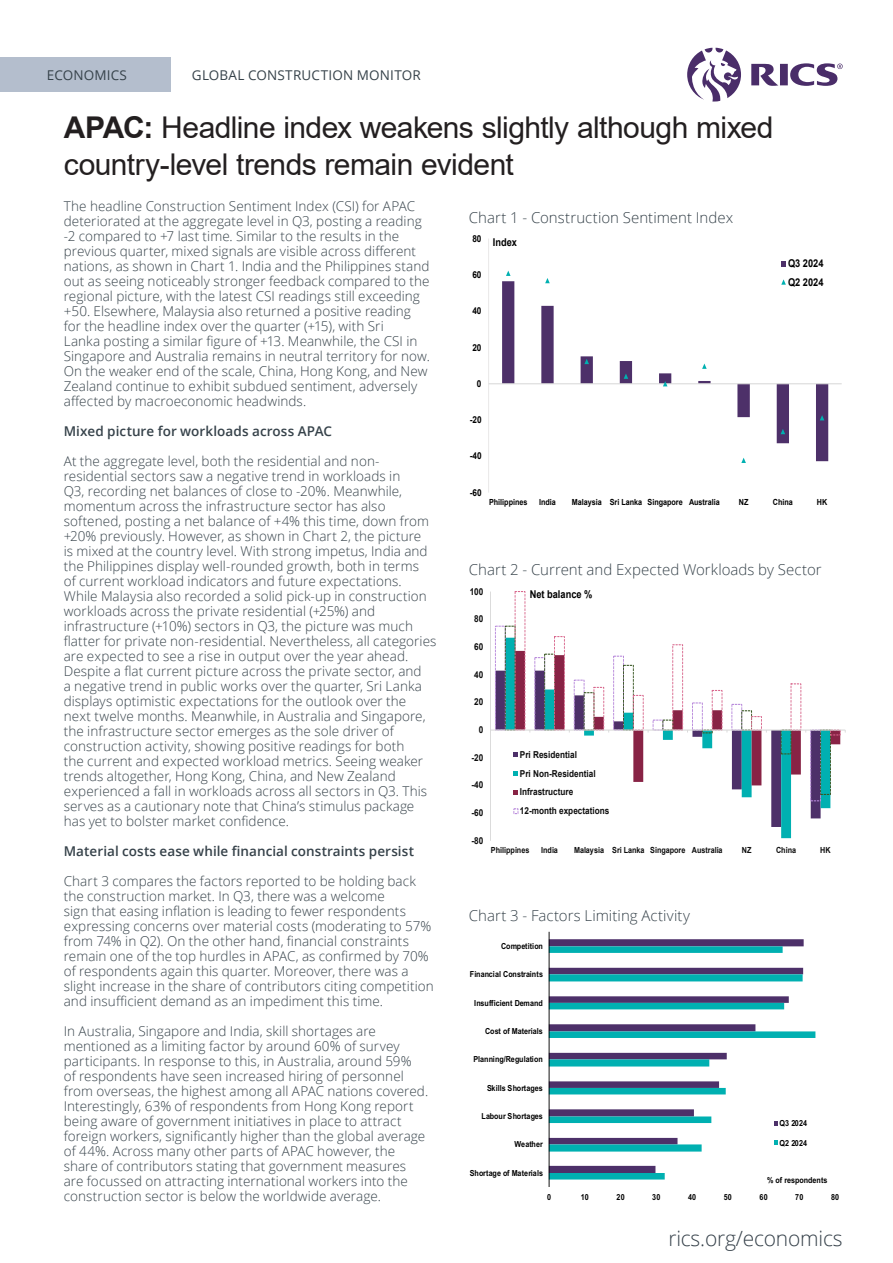
<style>
.page{position:relative;width:893px;height:1263px;background:#fff}
.page>*{position:absolute;margin:0;border:0;box-sizing:border-box;transform-origin:0 0}
.Document_Cover_Sub-title{font:30px/37.5px "Arial";letter-spacing:-.02em;color:#231f20}
.t1{font:300 21px "Open Sans";letter-spacing:-.01em;color:#36414a}
.Chart_description_text{font:300 15px "Open Sans";letter-spacing:.005em;color:#36424a}
.Paragraph_Style{font:300 13.5px/15px "Open Sans";letter-spacing:.005em;color:#36424a}
.Paragraph_Style-2{font:600 13.5px "Open Sans";letter-spacing:.005em;color:#36424a}
.t2{font:13.5px "Open Sans";letter-spacing:.015em;color:#36424a}
.t3{font:700 10.8px/18.1px "Arial";color:#000;scale:.86 1}
.t4{font:700 9.6px/18.8px "Arial";color:#0d0d0d;scale:.86 1}
.t5{font:700 9.6px "Arial";color:#000;scale:.86 1}
.t6{font:700 8.4px "Arial";letter-spacing:.005em;color:#000;scale:.86 1}
.t7{font:700 8.4px "Arial";letter-spacing:-.005em;color:#0d0d0d;scale:.86 1}
.s1{font-weight:700}
</style>
<div class="page">
<div style="left:0;top:58px;width:171px;height:34px;background:#b4becd"></div>
<svg style="left:687px;top:48px;width:156px;height:54px"></svg>
<svg style="left:515px;top:795px;width:315px;height:43px"></svg>
<svg style="left:495px;top:625px;width:326px;height:177px"></svg>
<svg style="left:504px;top:625px;width:10px;height:170px"></svg>
<svg style="left:514px;top:591px;width:307px;height:60px"></svg>
<hr style="left:490px;top:592px;width:1px;height:249px;background:#d9d9d9">
<hr style="left:490px;top:730px;width:355px;height:1px;background:#d9d9d9">
<svg style="left:514px;top:651px;width:332px;height:144px"></svg>
<svg style="left:513px;top:808px;width:5px;height:6px"></svg>
<svg style="left:550px;top:939px;width:254px;height:7px;background:#53376e"></svg>
<svg style="left:550px;top:946px;width:265px;height:233px"></svg>
<hr style="left:549px;top:932px;width:1px;height:255px;background:#000">
<svg style="left:774px;top:1121px;width:4px;height:4px"></svg>
<svg style="left:774px;top:1140px;width:4px;height:4px"></svg>
<svg style="left:502px;top:281px;width:326px;height:180px"></svg>
<hr style="left:488px;top:239px;width:1px;height:254px;background:#e7e6e6">
<hr style="left:489px;top:383px;width:353px;height:1px;background:#d9d9d9">
<svg style="left:506px;top:271px;width:5px;height:5px"></svg>
<svg style="left:545px;top:278px;width:5px;height:5px"></svg>
<svg style="left:584px;top:359px;width:5px;height:5px"></svg>
<svg style="left:624px;top:373px;width:4px;height:6px"></svg>
<svg style="left:663px;top:381px;width:4px;height:5px"></svg>
<svg style="left:702px;top:364px;width:5px;height:5px"></svg>
<svg style="left:741px;top:458px;width:5px;height:5px"></svg>
<svg style="left:781px;top:429px;width:4px;height:5px"></svg>
<svg style="left:820px;top:415px;width:4px;height:5px"></svg>
<svg style="left:781px;top:261px;width:5px;height:6px"></svg>
<svg style="left:781px;top:279px;width:5px;height:6px"></svg>
<p class="t2" style="left:47px;top:66px;width:82px">ECONOMICS</p>
<p class="t2" style="left:192px;top:66px;width:230px">GLOBAL CONSTRUCTION MONITOR</p>
<p class="Document_Cover_Sub-title" style="left:64px;top:108px;width:711px"><span class="s1">APAC:</span> Headline index weakens slightly although mixed country-level trends remain evident</p>
<p class="Paragraph_Style" style="left:64px;top:198px;width:368px">The headline Construction Sentiment Index (CSI) for APAC deteriorated at the aggregate level in Q3, posting a reading -2 compared to +7 last time. Similar to the results in the previous quarter, mixed signals are visible across different nations, as shown in Chart 1. India and the Philippines stand out as seeing noticeably stronger feedback compared to the regional picture, with the latest CSI readings still exceeding +50. Elsewhere, Malaysia also returned a positive reading for the headline index over the quarter (+15), with Sri<br>Lanka posting a similar figure of +13. Meanwhile, the CSI in Singapore and Australia remains in neutral territory for now.<br>On the weaker end of the scale, China, Hong Kong, and New Zealand continue to exhibit subdued sentiment, adversely affected by macroeconomic headwinds.</p>
<p class="Paragraph_Style-2" style="left:64px;top:422px;width:270px">Mixed picture for workloads across APAC</p>
<p class="Paragraph_Style" style="left:64px;top:453px;width:374px">At the aggregate level, both the residential and non&shy;residential sectors saw a negative trend in workloads in<br>Q3, recording net balances of close to -20%. Meanwhile, momentum across the infrastructure sector has also softened, posting a net balance of +4% this time, down from +20% previously. However, as shown in Chart 2, the picture<br>is mixed at the country level. With strong impetus, India and the Philippines display well-rounded growth, both in terms<br>of current workload indicators and future expectations.<br>While Malaysia also recorded a solid pick-up in construction workloads across the private residential (+25%) and infrastructure (+10%) sectors in Q3, the picture was much flatter for private non-residential. Nevertheless, all categories are expected to see a rise in output over the year ahead.<br>Despite a flat current picture across the private sector, and<br>a negative trend in public works over the quarter, Sri Lanka displays optimistic expectations for the outlook over the next twelve months. Meanwhile, in Australia and Singapore, the infrastructure sector emerges as the sole driver of construction activity, showing positive readings for both<br>the current and expected workload metrics. Seeing weaker trends altogether, Hong Kong, China, and New Zealand experienced a fall in workloads across all sectors in Q3. This serves as a cautionary note that China’s stimulus package has yet to bolster market confidence.</p>
<p class="Paragraph_Style-2" style="left:64px;top:842px;width:352px">Material costs ease while financial constraints persist</p>
<p class="Paragraph_Style" style="left:64px;top:873px;width:371px">Chart 3 compares the factors reported to be holding back the construction market. In Q3, there was a welcome<br>sign that easing inflation is leading to fewer respondents expressing concerns over material costs (moderating to 57% from 74% in Q2). On the other hand, financial constraints remain one of the top hurdles in APAC, as confirmed by 70% of respondents again this quarter. Moreover, there was a slight increase in the share of contributors citing competition and insufficient demand as an impediment this time.</p>
<p class="Paragraph_Style" style="left:64px;top:1023px;width:366px">In Australia, Singapore and India, skill shortages are mentioned as a limiting factor by around 60% of survey participants. In response to this, in Australia, around 59%<br>of respondents have seen increased hiring of personnel from overseas, the highest among all APAC nations covered.<br>Interestingly, 63% of respondents from Hong Kong report being aware of government initiatives in place to attract foreign workers, significantly higher than the global average of 44%. Across many other parts of APAC however, the share of contributors stating that government measures are focussed on attracting international workers into the construction sector is below the worldwide average.</p>
<p class="Chart_description_text" style="left:469px;top:207px;width:266px">Chart 1 - Construction Sentiment Index</p>
<p class="t5" style="left:472px;top:231px;width:12px">80</p>
<p class="t5" style="left:472px;top:268px;width:12px">60</p>
<p class="t5" style="left:472px;top:304px;width:12px">40</p>
<p class="t5" style="left:472px;top:340px;width:12px">20</p>
<p class="t5" style="left:477px;top:377px;width:7px">0</p>
<p class="t5" style="left:470px;top:413px;width:15px">-20</p>
<p class="t3" style="left:493px;top:234px;width:30px">Index</p>
<p class="t3" style="left:788px;top:255px;width:43px">Q3 2024<br>Q2 2024</p>
<p class="t5" style="left:470px;top:449px;width:15px">-40</p>
<p class="t5" style="left:470px;top:485px;width:15px">-60</p>
<p class="t6" style="left:489px;top:496px;width:46px">Philippines</p>
<p class="t6" style="left:539px;top:496px;width:21px">India</p>
<p class="t6" style="left:572px;top:496px;width:174px">Malaysia Sri Lanka Singapore Australia</p>
<p class="t6" style="left:739px;top:496px;width:13px">NZ</p>
<p class="t6" style="left:773px;top:496px;width:25px">China</p>
<p class="t6" style="left:817px;top:496px;width:14px">HK</p>
<p class="Chart_description_text" style="left:469px;top:560px;width:354px">Chart 2 - Current and Expected Workloads by Sector</p>
<p class="t4" style="left:470px;top:582px;width:17px">100</p>
<p class="t4" style="left:474px;top:610px;width:12px">80</p>
<p class="t4" style="left:474px;top:637px;width:12px">60</p>
<p class="t4" style="left:474px;top:665px;width:12px">40</p>
<p class="t4" style="left:474px;top:693px;width:12px">20</p>
<p class="t4" style="left:479px;top:720px;width:7px">0</p>
<p class="t4" style="left:471px;top:748px;width:15px">-20</p>
<p class="t4" style="left:471px;top:776px;width:15px">-40</p>
<p class="t4" style="left:471px;top:803px;width:15px">-60</p>
<p class="t4" style="left:471px;top:831px;width:15px">-80</p>
<p class="t3" style="left:530px;top:586px;width:74px">Net balance %</p>
<p class="t4" style="left:520px;top:745px;width:106px">Pri Residential<br>Pri Non-Residential<br>Infrastructure<br>12-month expectations</p>
<p class="t7" style="left:491px;top:844px;width:46px">Philippines</p>
<p class="t7" style="left:541px;top:844px;width:21px">India</p>
<p class="t7" style="left:574px;top:844px;width:174px">Malaysia Sri Lanka Singapore Australia</p>
<p class="t7" style="left:742px;top:844px;width:13px">NZ</p>
<p class="t7" style="left:776px;top:844px;width:25px">China</p>
<p class="t7" style="left:820px;top:844px;width:14px">HK</p>
<p class="Chart_description_text" style="left:469px;top:905px;width:223px">Chart 3 - Factors Limiting Activity</p>
<p class="t6" style="left:501px;top:940px;width:50px">Competition</p>
<p class="t6" style="left:470px;top:968px;width:87px">Financial Constraints</p>
<p class="t6" style="left:474px;top:997px;width:81px">Insufficient Demand</p>
<p class="t6" style="left:485px;top:1025px;width:69px">Cost of Materials</p>
<p class="t6" style="left:473px;top:1053px;width:82px">Planning/Regulation</p>
<p class="t6" style="left:487px;top:1082px;width:66px">Skills Shortages</p>
<p class="t6" style="left:481px;top:1110px;width:73px">Labour Shortages</p>
<p class="t6" style="left:515px;top:1138px;width:35px">Weather</p>
<p class="t6" style="left:470px;top:1167px;width:87px">Shortage of Materials</p>
<p class="t6" style="left:780px;top:1117px;width:34px">Q3 2024</p>
<p class="t6" style="left:780px;top:1137px;width:34px">Q2 2024</p>
<p class="t6" style="left:767px;top:1173px;width:71px">% of respondents</p>
<p class="t6" style="left:547px;top:1191px;width:6px">0</p>
<p class="t6" style="left:581px;top:1191px;width:11px">10</p>
<p class="t6" style="left:617px;top:1191px;width:11px">20</p>
<p class="t6" style="left:652px;top:1191px;width:11px">30</p>
<p class="t6" style="left:688px;top:1191px;width:11px">40</p>
<p class="t6" style="left:724px;top:1191px;width:11px">50</p>
<p class="t6" style="left:759px;top:1191px;width:11px">60</p>
<p class="t6" style="left:795px;top:1191px;width:11px">70</p>
<p class="t6" style="left:831px;top:1191px;width:11px">80</p>
<h2 class="t1" style="left:668px;top:1223px;width:176px">rics.org/economics</h2>
</div>
